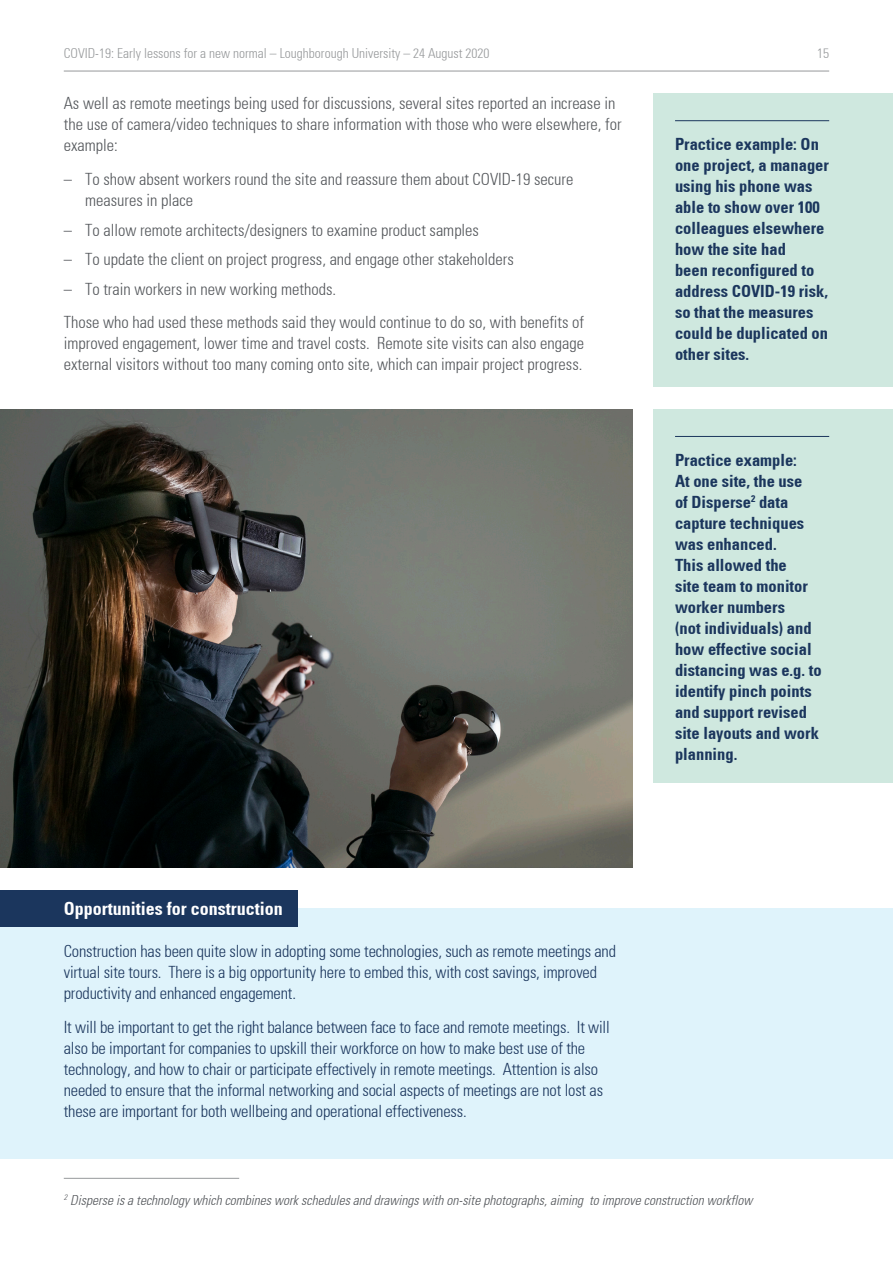
<style>
.page{position:relative;width:893px;height:1263px;background:#fff}
.page>*{position:absolute;margin:0;border:0;box-sizing:border-box;transform-origin:0 0}
.Body_copy{font:700 condensed 18px "Univers";color:#fff}
.Body_copy-2{font:300 condensed 16.5px/21px "Univers";color:#53565a}
.Body_copy-3{font:300 condensed 16.5px/21px "Univers";letter-spacing:-.01em;color:#1b365d}
.Body_copy-4{font:700 condensed 16.5px/21px "Univers";color:#1b365d}
.Footnote{font:italic 300 condensed 13.5px "Univers";color:#53565a}
.t1{font:300 condensed 13.5px "Univers";color:#97999b}
</style>
<div class="page">
<hr style="left:64px;top:71px;width:765px;height:1px;background:#97999b">
<div style="left:654px;top:94px;width:239px;height:293px;background:#cfe8df"></div>
<div style="left:654px;top:409px;width:239px;height:373px;background:#cfe8df"></div>
<hr style="left:675px;top:120px;width:154px;height:1px;background:#1b365d">
<hr style="left:675px;top:436px;width:154px;height:1px;background:#1b365d">
<div style="left:0;top:908px;width:893px;height:250px;background:#dff3fb"></div>
<div style="left:0;top:890px;width:298px;height:36px;background:#1b365d"></div>
<img style="left:0;top:409px;width:632px;height:459px">
<hr style="left:64px;top:1178px;width:175px;height:1px;background:#97999b">
<p class="t1" style="left:64px;top:45px;width:427px">COVID‐19: Early lessons for a new normal – Loughborough University – 24 August 2020</p>
<p class="t1" style="left:817px;top:45px;width:13px">15</p>
<p class="Body_copy-2" style="left:64px;top:93px;width:559px">As well as remote meetings being used for discussions, several sites reported an increase in the use of camera/video techniques to share information with those who were elsewhere, for example:</p>
<p class="Body_copy-2" style="left:85px;top:169px;width:490px;text-indent:-21px">– To show absent workers round the site and reassure them about COVID-19 secure measures in place</p>
<p class="Body_copy-2" style="left:64px;top:219px;width:417px">– To allow remote architects/designers to examine product samples</p>
<p class="Body_copy-2" style="left:64px;top:249px;width:451px">– To update the client on project progress, and engage other stakeholders</p>
<p class="Body_copy-2" style="left:64px;top:278px;width:274px">– To train workers in new working methods.</p>
<p class="Body_copy-2" style="left:64px;top:312px;width:522px;text-align:justify">Those who had used these methods said they would continue to do so, with benefits of improved engagement, lower time and travel costs. Remote site visits can also engage external visitors without too many coming onto site, which can impair project progress.</p>
<p class="Body_copy-4" style="left:675px;top:133px;width:155px">Practice example: On one project, a manager using his phone was able to show over 100 colleagues elsewhere how the site had<br>been reconfigured to address COVID-19 risk, so that the measures could be duplicated on other sites.</p>
<p class="Body_copy" style="left:64px;top:897px;width:220px">Opportunities for construction</p>
<p class="Body_copy-3" style="left:64px;top:940px;width:554px">Construction has been quite slow in adopting some technologies, such as remote meetings and virtual site tours. There is a big opportunity here to embed this, with cost savings, improved productivity and enhanced engagement.</p>
<p class="Body_copy-3" style="left:64px;top:1016px;width:547px">It will be important to get the right balance between face to face and remote meetings. It will also be important for companies to upskill their workforce on how to make best use of the technology, and how to chair or participate effectively in remote meetings. Attention is also needed to ensure that the informal networking and social aspects of meetings are not lost as these are important for both wellbeing and operational effectiveness.</p>
<p class="Body_copy-4" style="left:675px;top:449px;width:148px">Practice example:<br>At one site, the use<br>of Disperse<sup>2</sup> data capture techniques was enhanced.<br>This allowed the<br>site team to monitor worker numbers<br>(not individuals) and how effective social distancing was e.g. to identify pinch points and support revised site layouts and work planning.</p>
<p class="Footnote" style="left:64px;top:1192px;width:690px"><sup>2</sup> Disperse is a technology which combines work schedules and drawings with on-site photographs, aiming to improve construction workflow</p>
</div>
